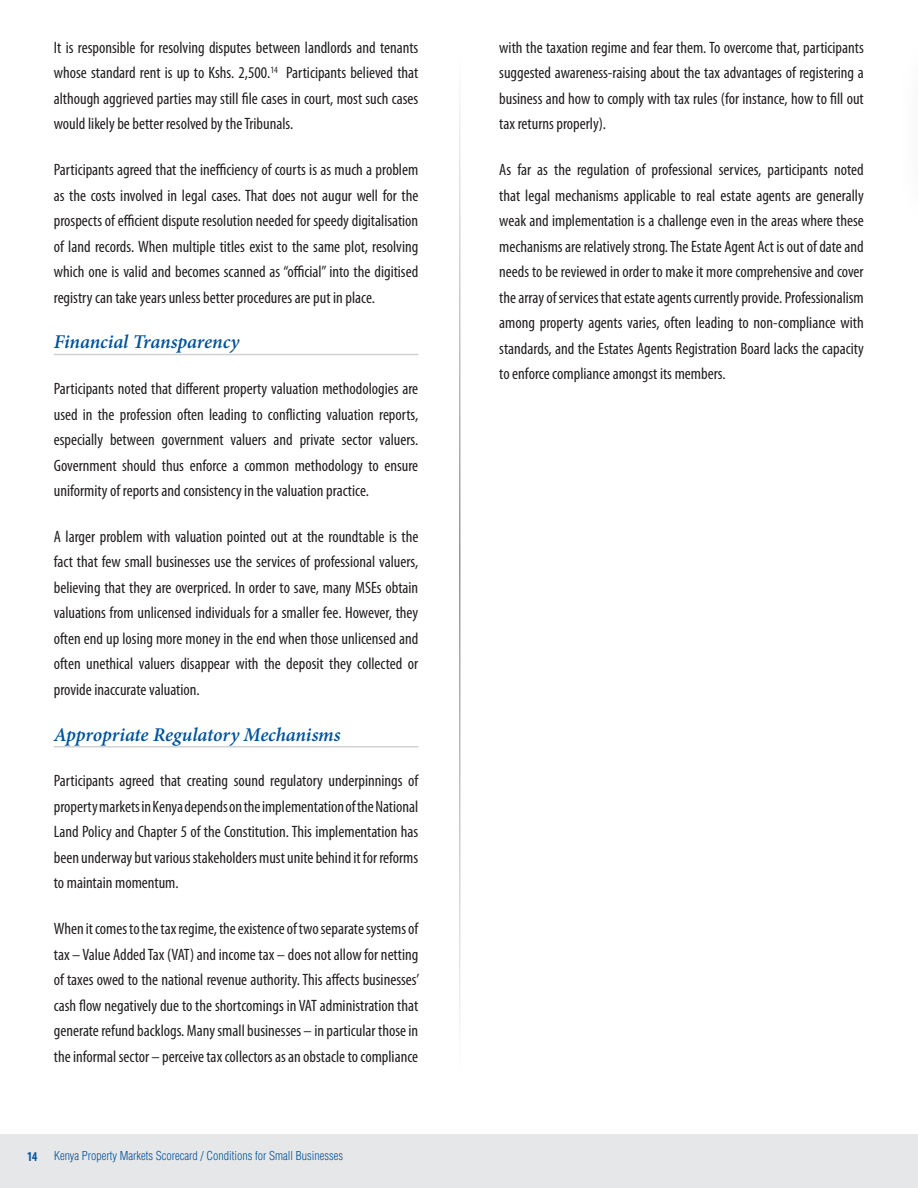
<style>
.page{position:relative;width:918px;height:1188px;background:#fff}
.page>*{position:absolute;margin:0;border:0;box-sizing:border-box;transform-origin:0 0}
.Blue_Header{font:italic 600 19.5px "Minion Pro";letter-spacing:-.005em;color:#01529a}
.Body_Copy_myriad{font:condensed 16.5px/25.5px "Myriad Pro";color:#231f20;text-align:justify}
.t1{font:300 condensed 12px "Helvetica LT Std";color:#01529a}
.s1{font-family:"Myriad Pro";font-weight:700;font-size:13.5px}
</style>
<div class="page">
<div style="left:0;top:1134px;width:918px;height:54px;background:#e6e7e9"></div>
<hr style="left:54px;top:354px;width:364px;height:1px;background:#d1d2d4">
<hr style="left:54px;top:746px;width:364px;height:2px;background:#d1d2d4">
<hr style="left:459px;top:55px;width:1px;height:1020px;background:#939598">
<p class="Body_Copy_myriad" style="left:54px;top:34px;width:366px">It is responsible for resolving disputes between landlords and tenants whose standard rent is up to Kshs. 2,500.<sup>14</sup> Participants believed that although aggrieved parties may still file cases in court, most such cases would likely be better resolved by the Tribunals.</p>
<p class="Body_Copy_myriad" style="left:54px;top:157px;width:366px">Participants agreed that the inefficiency of courts is as much a problem as the costs involved in legal cases. That does not augur well for the prospects of efficient dispute resolution needed for speedy digitalisation of land records. When multiple titles exist to the same plot, resolving which one is valid and becomes scanned as “official” into the digitised registry can take years unless better procedures are put in place.</p>
<p class="Blue_Header" style="left:54px;top:328px;width:187px">Financial Transparency</p>
<p class="Body_Copy_myriad" style="left:54px;top:376px;width:366px">Participants noted that different property valuation methodologies are used in the profession often leading to conflicting valuation reports, especially between government valuers and private sector valuers.<br>Government should thus enforce a common methodology to ensure uniformity of reports and consistency in the valuation practice.</p>
<p class="Body_Copy_myriad" style="left:54px;top:523px;width:366px">A larger problem with valuation pointed out at the roundtable is the fact that few small businesses use the services of professional valuers, believing that they are overpriced. In order to save, many MSEs obtain valuations from unlicensed individuals for a smaller fee. However, they often end up losing more money in the end when those unlicensed and often unethical valuers disappear with the deposit they collected or provide inaccurate valuation.</p>
<p class="Blue_Header" style="left:54px;top:721px;width:288px">Appropriate Regulatory Mechanisms</p>
<p class="Body_Copy_myriad" style="left:54px;top:768px;width:366px">Participants agreed that creating sound regulatory underpinnings of property markets in Kenya depends on the implementation of the National Land Policy and Chapter 5 of the Constitution. This implementation has been underway but various stakeholders must unite behind it for reforms to maintain momentum.</p>
<p class="Body_Copy_myriad" style="left:54px;top:916px;width:367px">When it comes to the tax regime, the existence of two separate systems of tax – Value Added Tax (VAT) and income tax – does not allow for netting of taxes owed to the national revenue authority. This affects businesses’ cash flow negatively due to the shortcomings in VAT administration that generate refund backlogs. Many small businesses – in particular those in the informal sector – perceive tax collectors as an obstacle to compliance</p>
<p class="t1" style="left:27px;top:1148px;width:318px"><span class="s1">14</span> Kenya Property Markets Scorecard / Conditions for Small Businesses</p>
<p class="Body_Copy_myriad" style="left:499px;top:34px;width:366px">with the taxation regime and fear them. To overcome that, participants suggested awareness-raising about the tax advantages of registering a business and how to comply with tax rules (for instance, how to fill out tax returns properly).</p>
<p class="Body_Copy_myriad" style="left:499px;top:157px;width:366px">As far as the regulation of professional services, participants noted that legal mechanisms applicable to real estate agents are generally weak and implementation is a challenge even in the areas where these mechanisms are relatively strong. The Estate Agent Act is out of date and needs to be reviewed in order to make it more comprehensive and cover the array of services that estate agents currently provide. Professionalism among property agents varies, often leading to non-compliance with standards, and the Estates Agents Registration Board lacks the capacity to enforce compliance amongst its members.</p>
</div>
